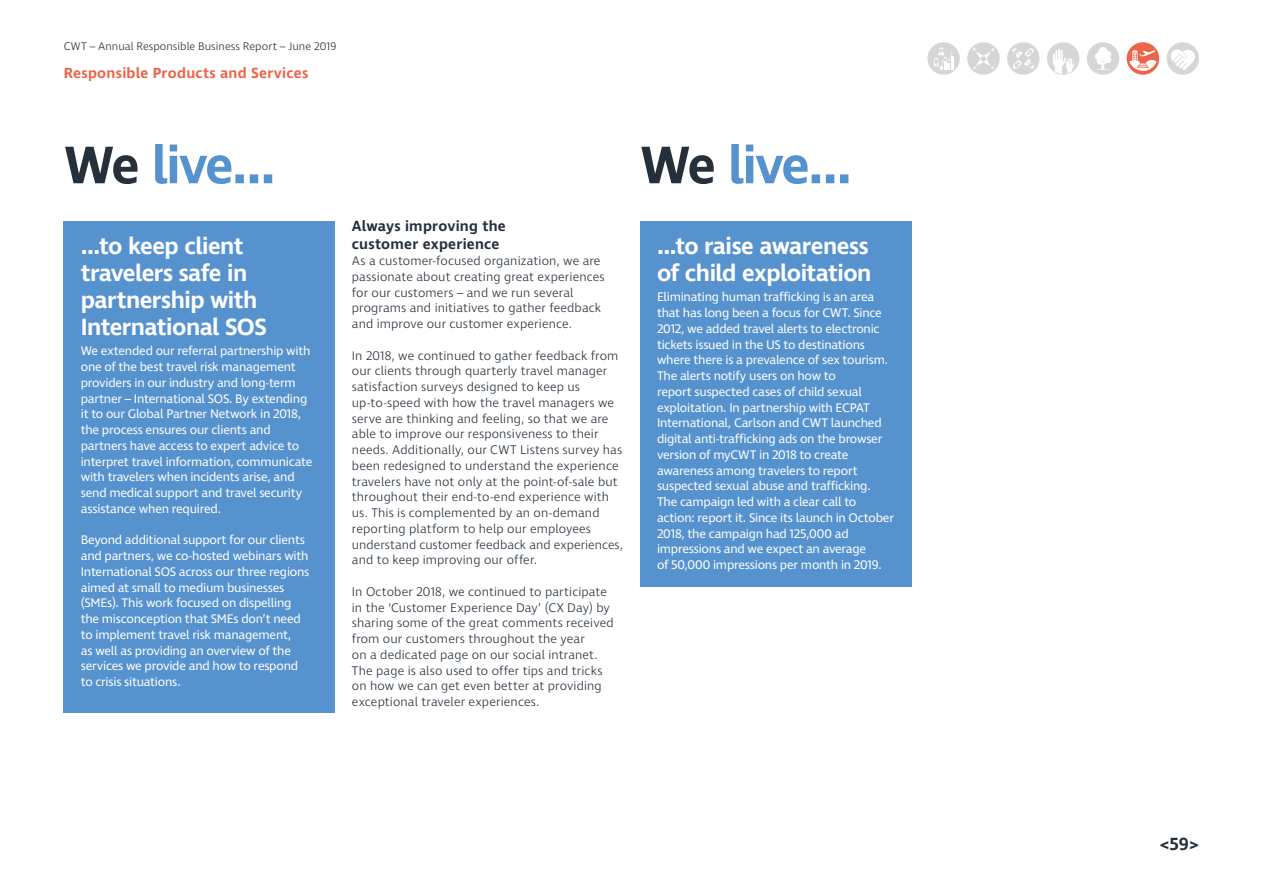
<style>
.page{position:relative;width:1263px;height:893px;background:#fff}
.page>*{position:absolute;margin:0;border:0;box-sizing:border-box;transform-origin:0 0}
.t1{font:600 54px "Ingra";letter-spacing:-.045em;color:#5692ce}
.t2{font:600 24px/27px "Ingra";letter-spacing:-.025em;color:#fff}
.t3{font:600 18px "Ingra";color:#25303b}
.t4{font:600 15px/18px "Ingra";letter-spacing:.015em;color:#25303b}
.t5{font:600 15px "Ingra";letter-spacing:.02em;color:#ec644a}
.t6{font:12.75px/15.8px "Ingra";letter-spacing:-.02em;color:#fff}
.t7{font:300 12.75px/15.8px "Ingra";letter-spacing:.01em;color:#25303b}
.t8{font:300 11.25px "Ingra";letter-spacing:.005em;color:#25303b}
.s1{color:#25303b}
</style>
<div class="page">
<svg style="left:1166px;top:43px;width:33px;height:32px"></svg>
<svg style="left:1171px;top:50px;width:24px;height:20px"></svg>
<div style="left:1127px;top:43px;width:32px;height:32px;background:#ec644a;border:2px solid #ec644a;border-radius:50%"></div>
<svg style="left:1129px;top:50px;width:27px;height:21px"></svg>
<div style="left:1087px;top:43px;width:32px;height:32px;background:#d4d6d8;border:2px solid #25303b;border-radius:50%"></div>
<svg style="left:1095px;top:47px;width:16px;height:23px"></svg>
<div style="left:1047px;top:43px;width:32px;height:32px;background:#d4d6d8;border:2px solid #25303b;border-radius:50%"></div>
<svg style="left:1053px;top:49px;width:21px;height:25px"></svg>
<div style="left:1007px;top:43px;width:32px;height:32px;background:#d4d6d8;border:2px solid #25303b;border-radius:50%"></div>
<svg style="left:1012px;top:48px;width:22px;height:21px"></svg>
<div style="left:927px;top:43px;width:33px;height:32px;background:#d4d6d8;border:2px solid #25303b;border-radius:50%"></div>
<svg style="left:933px;top:47px;width:21px;height:23px"></svg>
<div style="left:967px;top:43px;width:33px;height:32px;background:#d4d6d8;border:2px solid #25303b;border-radius:50%"></div>
<svg style="left:972px;top:47px;width:22px;height:22px"></svg>
<div style="left:64px;top:221px;width:271px;height:491px;background:#5692ce"></div>
<div style="left:640px;top:221px;width:271px;height:365px;background:#5692ce"></div>
<p class="t8" style="left:64px;top:39px;width:274px">CWT – Annual Responsible Business Report – June 2019</p>
<p class="t5" style="left:64px;top:64px;width:246px">Responsible Products and Services</p>
<h1 class="t1" style="left:64px;top:131px;width:213px"><span class="s1">We</span> live…</h1>
<h1 class="t1" style="left:640px;top:131px;width:213px"><span class="s1">We</span> live…</h1>
<h2 class="t2" style="left:81px;top:234px;width:188px">…to keep client travelers safe in partnership with<br>International SOS</h2>
<p class="t6" style="left:81px;top:344px;width:233px">We extended our referral partnership with one of the best travel risk management providers in our industry and long-term partner – International SOS. By extending it to our Global Partner Network in 2018, the process ensures our clients and partners have access to expert advice to interpret travel information, communicate with travelers when incidents arise, and send medical support and travel security assistance when required.</p>
<p class="t6" style="left:81px;top:533px;width:230px">Beyond additional support for our clients and partners, we co-hosted webinars with International SOS across our three regions aimed at small to medium businesses (SMEs). This work focused on dispelling the misconception that SMEs don’t need to implement travel risk management,<br>as well as providing an overview of the services we provide and how to respond to crisis situations.</p>
<p class="t4" style="left:352px;top:218px;width:155px">Always improving the customer experience</p>
<p class="t7" style="left:352px;top:253px;width:254px">As a customer-focused organization, we are passionate about creating great experiences for our customers – and we run several programs and initiatives to gather feedback and improve our customer experience.</p>
<p class="t7" style="left:352px;top:348px;width:273px">In 2018, we continued to gather feedback from our clients through quarterly travel manager satisfaction surveys designed to keep us up-to-speed with how the travel managers we serve are thinking and feeling, so that we are able to improve our responsiveness to their needs. Additionally, our CWT Listens survey has been redesigned to understand the experience travelers have not only at the point-of-sale but throughout their end-to-end experience with us. This is complemented by an on-demand reporting platform to help our employees understand customer feedback and experiences, and to keep improving our offer.</p>
<p class="t7" style="left:352px;top:584px;width:263px">In October 2018, we continued to participate in the ‘Customer Experience Day’ (CX Day) by sharing some of the great comments received from our customers throughout the year<br>on a dedicated page on our social intranet.<br>The page is also used to offer tips and tricks on how we can get even better at providing exceptional traveler experiences.</p>
<h2 class="t2" style="left:657px;top:234px;width:216px">…to raise awareness of child exploitation</h2>
<p class="t6" style="left:657px;top:290px;width:238px">Eliminating human trafficking is an area that has long been a focus for CWT. Since 2012, we added travel alerts to electronic tickets issued in the US to destinations where there is a prevalence of sex tourism.<br>The alerts notify users on how to<br>report suspected cases of child sexual exploitation. In partnership with ECPAT International, Carlson and CWT launched digital anti-trafficking ads on the browser version of myCWT in 2018 to create awareness among travelers to report suspected sexual abuse and trafficking.<br>The campaign led with a clear call to action: report it. Since its launch in October 2018, the campaign had 125,000 ad impressions and we expect an average<br>of 50,000 impressions per month in 2019.</p>
<h3 class="t3" style="left:1159px;top:833px;width:41px">&lt;59&gt;</h3>
</div>
